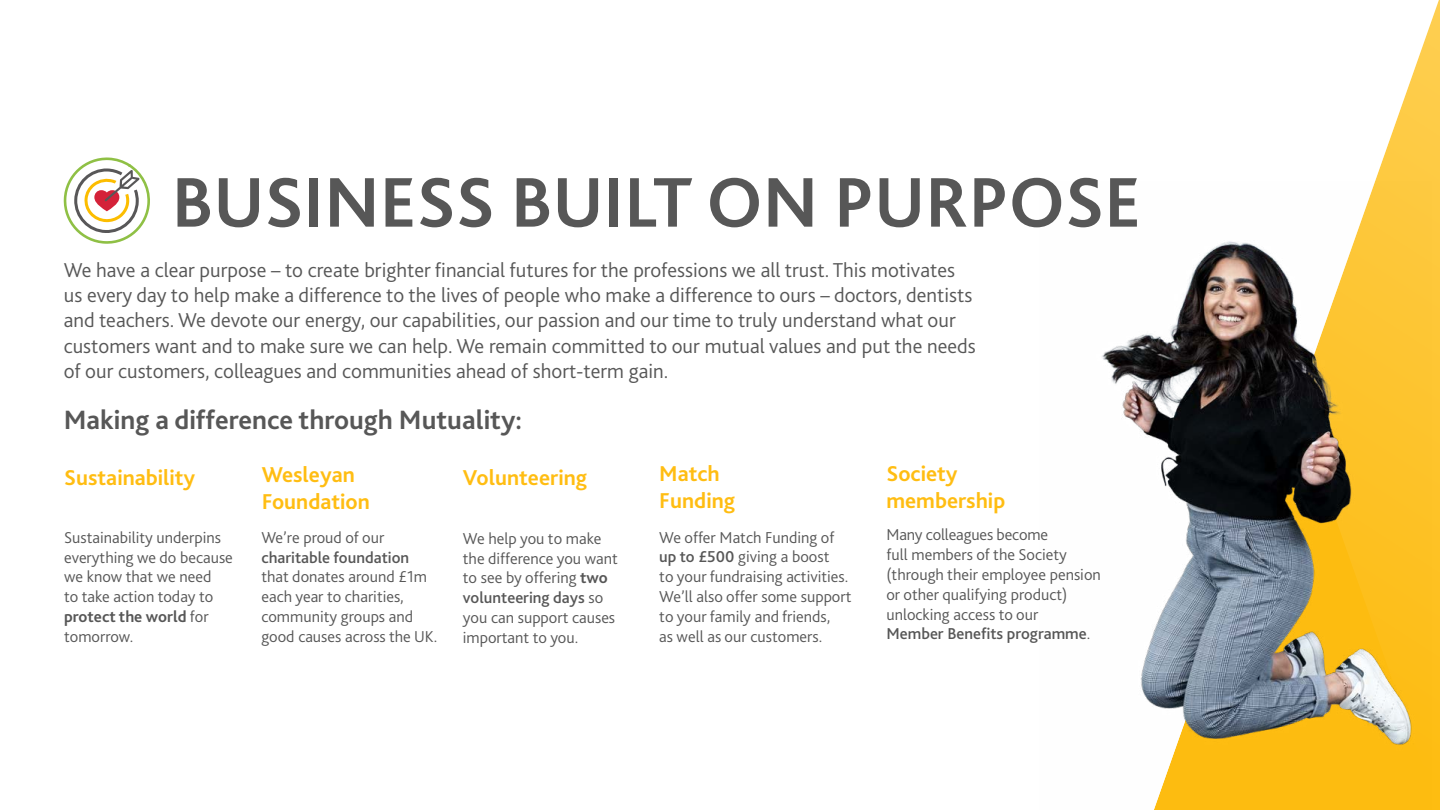
<style>
.page{position:relative;width:1440px;height:810px;background:#fff}
.page>*{position:absolute;margin:0;border:0;box-sizing:border-box;transform-origin:0 0}
.t1{font:700 73.5px "Bliss 2";color:#575757}
.t2{font:700 27.75px "Bliss 2";color:#575757}
.t3{font:700 22.5px/27px "Bliss 2";color:#ffbd12}
.t4{font:300 21px/25.2px "Bliss 2";color:#575757}
.t5{font:300 16.5px/19.8px "Bliss 2";color:#575757}
.t6{font:500 16.5px "Bliss 2";color:#575757}
.s1{font-weight:700}
.s2{font-weight:500}
</style>
<div class="page">
<svg style="left:1375px;top:0;width:64px;height:810px"></svg>
<img style="left:1102px;top:182px;width:330px;height:628px">
<svg style="left:64px;top:158px;width:86px;height:86px"></svg>
<h1 class="t1" style="left:172px;top:157px;width:971px">BUSINESS BUILT ON PURPOSE</h1>
<p class="t4" style="left:64px;top:257px;width:914px">We have a clear purpose – to create brighter financial futures for the professions we all trust. This motivates us every day to help make a difference to the lives of people who make a difference to ours – doctors, dentists and teachers. We devote our energy, our capabilities, our passion and our time to truly understand what our customers want and to make sure we can help. We remain committed to our mutual values and put the needs of our customers, colleagues and communities ahead of short-term gain.</p>
<h2 class="t2" style="left:64px;top:403px;width:460px">Making a difference through Mutuality:</h2>
<h3 class="t3" style="left:64px;top:464px;width:133px">Sustainability</h3>
<h3 class="t3" style="left:262px;top:460px;width:110px">Wesleyan<br>Foundation</h3>
<h3 class="t3" style="left:463px;top:464px;width:126px">Volunteering</h3>
<h3 class="t3" style="left:659px;top:460px;width:77px">Match<br>Funding</h3>
<p class="t5" style="left:64px;top:527px;width:170px">Sustainability underpins everything we do because we know that we need<br>to take action today to <span class="s1">protect the world</span> for tomorrow.</p>
<h3 class="t3" style="left:886px;top:460px;width:120px">Society membership</h3>
<p class="t5" style="left:463px;top:528px;width:156px">We help you to make the difference you want to see by offering <span class="s1">two </span><span class="s2">volunteering days</span> so you can support causes important to you.</p>
<p class="t5" style="left:659px;top:527px;width:194px">We offer Match Funding of <span class="s2">up to £500</span> giving a boost<br>to your fundraising activities.<br>We’ll also offer some support to your family and friends,<br>as well as our customers.</p>
<p class="t5" style="left:886px;top:525px;width:216px">Many colleagues become<br>full members of the Society (through their employee pension or other qualifying product) unlocking access to our<br><span class="s2">Member Benefits programme</span>.</p>
<p class="t5" style="left:261px;top:527px;width:124px">We’re proud of our</p>
<p class="t6" style="left:261px;top:547px;width:149px">charitable foundation</p>
<p class="t5" style="left:261px;top:567px;width:177px">that donates around £1m each year to charities, community groups and good causes across the UK.</p>
</div>
